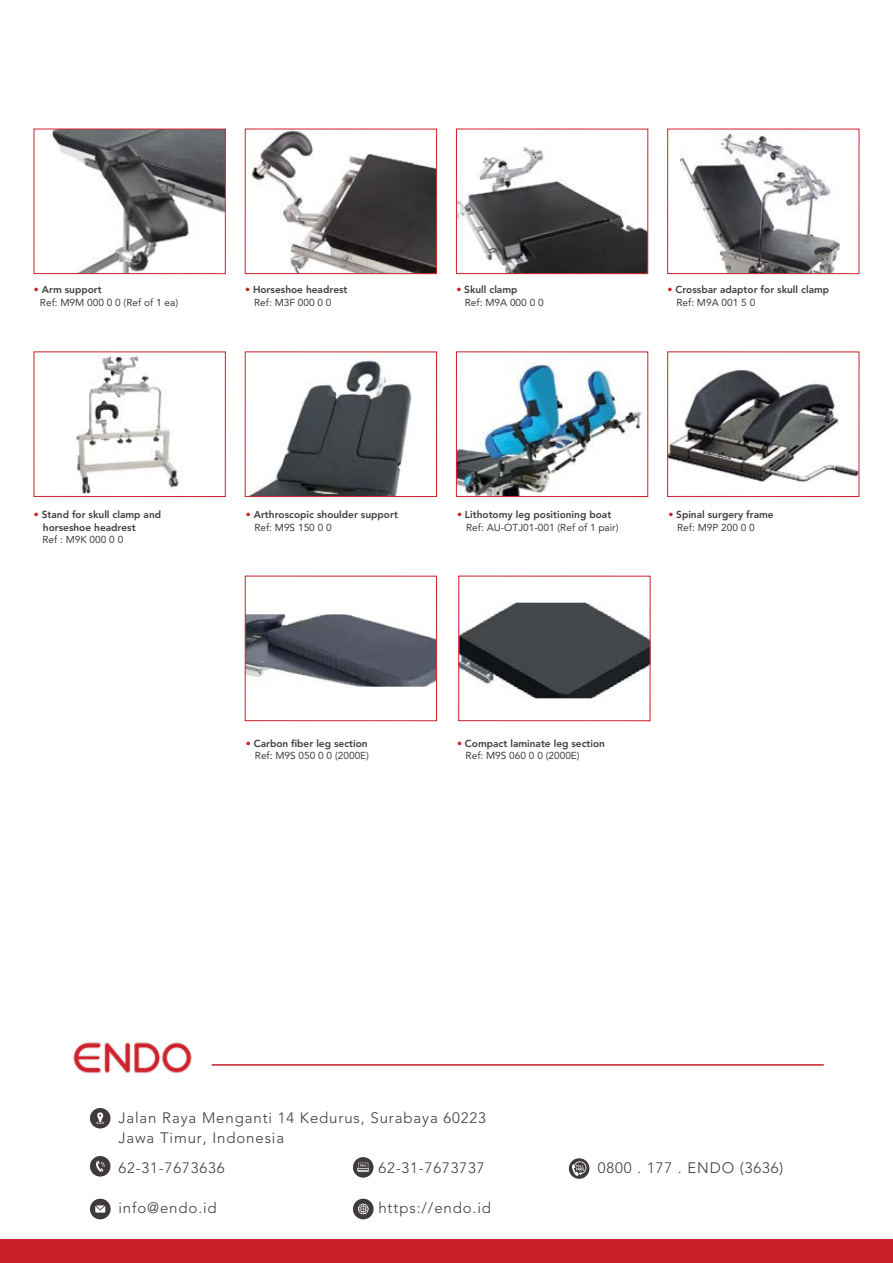
<style>
.page{position:relative;width:893px;height:1263px;background:#fff}
.page>*{position:absolute;margin:0;border:0;box-sizing:border-box;transform-origin:0 0}
.t1{font:300 15px/19.5px "Avenir LT Pro";letter-spacing:.06em;color:#3e3b3a}
.t2{font:800 10.05px/12.6px "Avenir LT Pro";color:#403c3b}
.t3{font:10.05px/12.6px "Avenir LT Pro";color:#403c3b}
.s1{color:#cb202a}
.s2{font-weight:800}
.s3{font-weight:400;color:#cb202a}
.s4{font-weight:400}
</style>
<div class="page">
<div style="left:0;top:1240px;width:893px;height:23px;background:#cb202a"></div>
<img style="left:73px;top:1042px;width:119px;height:32px">
<hr style="left:212px;top:1064px;width:612px;height:2px;background:#cb202a">
<svg style="left:353px;top:1157px;width:20px;height:20px"></svg>
<svg style="left:90px;top:1156px;width:20px;height:20px"></svg>
<svg style="left:353px;top:1199px;width:21px;height:20px"></svg>
<svg style="left:90px;top:1199px;width:21px;height:20px"></svg>
<svg style="left:90px;top:1108px;width:20px;height:20px"></svg>
<div style="left:569px;top:1158px;width:20px;height:21px;background:#3e3b3a;border-radius:50%"></div>
<svg style="left:572px;top:1161px;width:14px;height:15px"></svg>
<img style="left:251px;top:131px;width:184px;height:141px">
<div style="left:245px;top:129px;width:192px;height:145px;border:1px solid #cb202a"></div>
<img style="left:458px;top:146px;width:188px;height:126px">
<div style="left:456px;top:129px;width:192px;height:145px;border:1px solid #cb202a"></div>
<img style="left:680px;top:134px;width:160px;height:138px">
<div style="left:667px;top:129px;width:192px;height:145px;border:1px solid #cb202a"></div>
<img style="left:52px;top:131px;width:172px;height:141px">
<div style="left:34px;top:129px;width:192px;height:145px;border:1px solid #cb202a"></div>
<img style="left:76px;top:355px;width:103px;height:138px">
<div style="left:34px;top:351px;width:192px;height:146px;border:1px solid #cb202a"></div>
<img style="left:669px;top:369px;width:188px;height:113px">
<div style="left:667px;top:351px;width:192px;height:146px;border:1px solid #cb202a"></div>
<img style="left:250px;top:360px;width:162px;height:135px">
<div style="left:245px;top:351px;width:192px;height:146px;border:1px solid #cb202a"></div>
<img style="left:458px;top:362px;width:184px;height:133px">
<div style="left:456px;top:351px;width:192px;height:146px;border:1px solid #cb202a"></div>
<img style="left:247px;top:614px;width:188px;height:73px">
<div style="left:245px;top:576px;width:192px;height:145px;border:1px solid #cb202a"></div>
<img style="left:460px;top:603px;width:188px;height:95px">
<div style="left:458px;top:576px;width:192px;height:145px;border:1px solid #cb202a"></div>
<p class="t3" style="left:40px;top:283px;width:140px;text-indent:-6px"><span class="s1">•</span> <span class="s2">Arm support<br></span>Ref: M9M 000 0 0 (Ref of 1 ea)</p>
<p class="t2" style="left:254px;top:283px;width:95px;text-indent:-9px"><span class="s3">•</span> Horseshoe headrest<br><span class="s4">Ref: M3F 000 0 0</span></p>
<p class="t3" style="left:465px;top:283px;width:80px;text-indent:-8px"><span class="s1">•</span> <span class="s2">Skull clamp<br></span>Ref: M9A 000 0 0</p>
<p class="t2" style="left:676px;top:283px;width:154px;text-indent:-9px"><span class="s3">•</span> Crossbar adaptor for skull clamp<br><span class="s4">Ref: M9A 001 5 0</span></p>
<p class="t2" style="left:43px;top:508px;width:120px;text-indent:-9px"><span class="s3">•</span> Stand for skull clamp and horseshoe headrest</p>
<p class="t3" style="left:42px;top:533px;width:82px">Ref : M9K 000 0 0</p>
<p class="t2" style="left:254px;top:508px;width:145px;text-indent:-8px"><span class="s3">•</span> Arthroscopic shoulder support<br><span class="s4">Ref: M9S 150 0 0</span></p>
<p class="t3" style="left:466px;top:508px;width:154px;text-indent:-9px"><span class="s1">•</span> <span class="s2">Lithotomy leg positioning boat<br></span>Ref: AU-OTJ01-001 (Ref of 1 pair)</p>
<p class="t2" style="left:677px;top:508px;width:98px;text-indent:-9px"><span class="s3">•</span> Spinal surgery frame<br><span class="s4">Ref: M9P 200 0 0</span></p>
<p class="t2" style="left:246px;top:737px;width:125px;text-align:right"><span class="s3">•</span> Carbon fiber leg section<br><span class="s4">Ref: M9S 050 0 0 (2000E)</span></p>
<p class="t2" style="left:466px;top:737px;width:141px;text-indent:-8px"><span class="s3">•</span> Compact laminate leg section<br><span class="s4">Ref: M9S 060 0 0 (2000E)</span></p>
<h1 class="t1" style="left:118px;top:1108px;width:369px">Jalan Raya Menganti 14 Kedurus, Surabaya 60223<br>Jawa Timur, Indonesia</h1>
<h1 class="t1" style="left:118px;top:1158px;width:108px">62-31-7673636</h1>
<h1 class="t1" style="left:118px;top:1198px;width:100px">info@endo.id</h1>
<h1 class="t1" style="left:378px;top:1198px;width:114px">https://endo.id</h1>
<h1 class="t1" style="left:378px;top:1158px;width:108px">62-31-7673737</h1>
<h1 class="t1" style="left:598px;top:1158px;width:187px">0800 . 177 . ENDO (3636)</h1>
</div>
